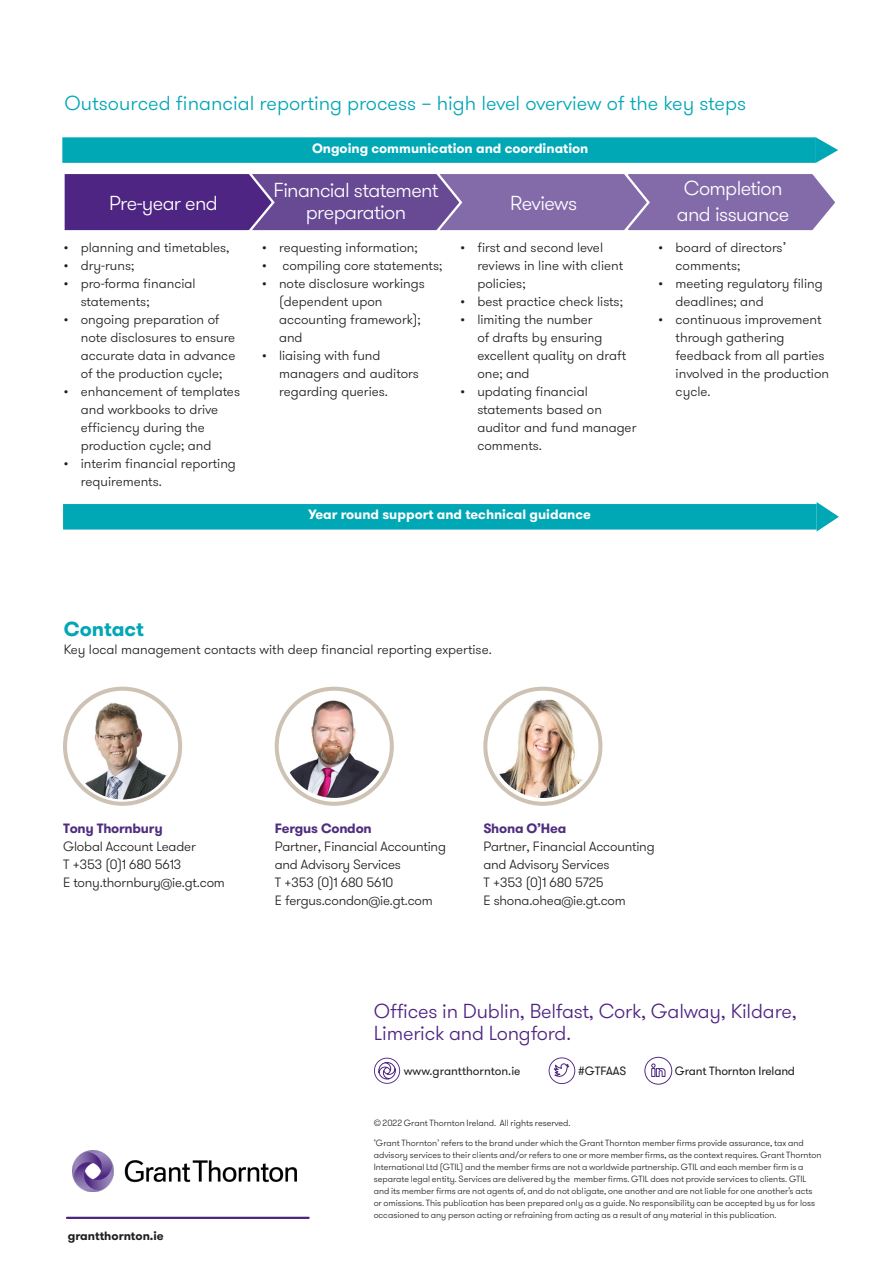
<style>
.page{position:relative;width:893px;height:1263px;background:#fff}
.page>*{position:absolute;margin:0;border:0;box-sizing:border-box;transform-origin:0 0}
.J_Pull-out_copy_larg{font:300 20.25px/22.5px "GT Walsheim Pro";letter-spacing:-.03em;color:#fff;text-align:center}
.t1{font:300 20.25px "GT Walsheim Pro";color:#00a7b5}
._04_Headline_four_Me{font:300 20.25px/22.5px "GT Walsheim Pro";letter-spacing:-.01em;color:#4e2582}
.t2{font:700 20.25px "GT Walsheim Pro";color:#00a7b5}
.Pa5{font:300 13.5px/18px "GT Walsheim Pro";color:#231f20}
._21_Body_text{font:300 13.5px/18px "GT Walsheim Pro";letter-spacing:-.015em;color:#231f20}
.t3{font:700 13.5px "GT Walsheim Pro";color:#fff}
._21_Body_text-2{font:700 13.5px "GT Walsheim Pro";letter-spacing:-.015em;color:#4f2d7f}
.t4{font:12px "GT Walsheim Pro";letter-spacing:-.015em;color:#231f20}
.L_Back_cover_text{font:700 12px "GT Walsheim Pro";color:#231f20}
.L_Back_cover_text-2{font:300 9px/12px "GT Walsheim Pro";color:#231f20}
</style>
<div class="page">
<svg style="left:64px;top:174px;width:771px;height:57px;background:#74579d"></svg>
<div style="left:62px;top:137px;width:754px;height:26px;background:#00a7b5"></div>
<svg style="left:816px;top:137px;width:22px;height:26px"></svg>
<div style="left:63px;top:504px;width:754px;height:25px;background:#00a7b5"></div>
<svg style="left:817px;top:502px;width:22px;height:29px"></svg>
<svg style="left:374px;top:1058px;width:26px;height:26px"></svg>
<svg style="left:549px;top:1057px;width:26px;height:27px"></svg>
<svg style="left:644px;top:1057px;width:28px;height:28px"></svg>
<img style="left:72px;top:1150px;width:224px;height:42px">
<hr style="left:67px;top:1217px;width:242px;height:2px;background:#4e2582">
<div style="left:275px;top:687px;width:119px;height:119px;border:4px solid #cdc2b4;border-radius:50%"></div>
<img style="left:283px;top:695px;width:103px;height:103px">
<div style="left:483px;top:687px;width:119px;height:119px;border:4px solid #cdc2b4;border-radius:50%"></div>
<img style="left:491px;top:699px;width:104px;height:99px">
<div style="left:63px;top:687px;width:119px;height:119px;border:4px solid #cdc2b4;border-radius:50%"></div>
<img style="left:81px;top:702px;width:93px;height:97px">
<p class="t1" style="left:65px;top:90px;width:683px">Outsourced financial reporting process – high level overview of the key steps</p>
<p class="t3" style="left:312px;top:139px;width:278px">Ongoing communication and coordination</p>
<p class="J_Pull-out_copy_larg" style="left:109px;top:192px;width:110px">Pre-year end</p>
<p class="Pa5" style="left:64px;top:239px;width:167px">• planning and timetables,</p>
<p class="Pa5" style="left:64px;top:257px;width:72px">• dry-runs;</p>
<p class="Pa5" style="left:81px;top:275px;width:116px;text-indent:-17px">• pro-forma financial statements;</p>
<p class="Pa5" style="left:81px;top:311px;width:156px;text-indent:-17px">• ongoing preparation of note disclosures to ensure accurate data in advance of the production cycle;</p>
<p class="Pa5" style="left:81px;top:383px;width:161px;text-indent:-17px">• enhancement of templates and workbooks to drive efficiency during the production cycle; and</p>
<p class="Pa5" style="left:81px;top:455px;width:157px;text-indent:-17px">• interim financial reporting requirements.</p>
<p class="J_Pull-out_copy_larg" style="left:273px;top:179px;width:167px">Financial statement preparation</p>
<p class="J_Pull-out_copy_larg" style="left:684px;top:177px;width:100px">Completion</p>
<p class="J_Pull-out_copy_larg" style="left:510px;top:192px;width:68px">Reviews</p>
<p class="J_Pull-out_copy_larg" style="left:677px;top:203px;width:114px">and issuance</p>
<p class="Pa5" style="left:262px;top:239px;width:157px">• requesting information;</p>
<p class="Pa5" style="left:262px;top:257px;width:182px">• compiling core statements;</p>
<p class="Pa5" style="left:279px;top:275px;width:147px;text-indent:-17px">• note disclosure workings (dependent upon accounting framework); and</p>
<p class="Pa5" style="left:279px;top:347px;width:141px;text-indent:-17px">• liaising with fund managers and auditors regarding queries.</p>
<p class="Pa5" style="left:477px;top:239px;width:147px;text-indent:-17px">• first and second level reviews in line with client policies;</p>
<p class="Pa5" style="left:460px;top:293px;width:164px">• best practice check lists;</p>
<p class="Pa5" style="left:477px;top:311px;width:150px;text-indent:-17px">• limiting the number<br>of drafts by ensuring excellent quality on draft one; and</p>
<p class="Pa5" style="left:477px;top:383px;width:161px;text-indent:-17px">• updating financial statements based on auditor and fund manager comments.</p>
<p class="Pa5" style="left:676px;top:239px;width:112px;text-indent:-17px">• board of directors’ comments;</p>
<p class="Pa5" style="left:676px;top:275px;width:149px;text-indent:-17px">• meeting regulatory filing deadlines; and</p>
<p class="Pa5" style="left:676px;top:311px;width:155px;text-indent:-17px">• continuous improvement through gathering feedback from all parties involved in the production cycle.</p>
<p class="t3" style="left:308px;top:506px;width:284px">Year round support and technical guidance</p>
<p class="t2" style="left:64px;top:616px;width:82px">Contact</p>
<p class="Pa5" style="left:64px;top:641px;width:429px">Key local management contacts with deep financial reporting expertise.</p>
<p class="_21_Body_text-2" style="left:63px;top:819px;width:101px">Tony Thornbury</p>
<p class="_21_Body_text" style="left:63px;top:837px;width:134px">Global Account Leader</p>
<p class="_21_Body_text" style="left:63px;top:855px;width:120px">T +353 (0)1 680 5613</p>
<p class="_21_Body_text" style="left:63px;top:873px;width:163px">E tony.thornbury@ie.gt.com</p>
<p class="L_Back_cover_text" style="left:68px;top:1228px;width:98px">grantthornton.ie</p>
<p class="_21_Body_text-2" style="left:275px;top:819px;width:99px">Fergus Condon</p>
<p class="_21_Body_text" style="left:275px;top:837px;width:173px">Partner, Financial Accounting and Advisory Services</p>
<p class="_21_Body_text" style="left:275px;top:873px;width:120px">T +353 (0)1 680 5610</p>
<p class="_21_Body_text" style="left:275px;top:891px;width:160px">E fergus.condon@ie.gt.com</p>
<p class="_21_Body_text-2" style="left:483px;top:819px;width:85px">Shona O’Hea</p>
<p class="_21_Body_text" style="left:483px;top:837px;width:173px">Partner, Financial Accounting and Advisory Services</p>
<p class="_21_Body_text" style="left:483px;top:873px;width:122px">T +353 (0)1 680 5725</p>
<p class="_21_Body_text" style="left:483px;top:891px;width:144px">E shona.ohea@ie.gt.com</p>
<p class="_04_Headline_four_Me" style="left:374px;top:1000px;width:424px">Offices in Dublin, Belfast, Cork, Galway, Kildare,<br>Limerick and Longford.</p>
<p class="t4" style="left:404px;top:1063px;width:118px">www.grantthornton.ie</p>
<p class="t4" style="left:578px;top:1063px;width:50px">#GTFAAS</p>
<p class="t4" style="left:675px;top:1063px;width:122px">Grant Thornton Ireland</p>
<p class="L_Back_cover_text-2" style="left:374px;top:1117px;width:198px">© 2022 Grant Thornton Ireland. All rights reserved.</p>
<p class="L_Back_cover_text-2" style="left:374px;top:1137px;width:449px">‘Grant Thornton’ refers to the brand under which the Grant Thornton member firms provide assurance, tax and advisory services to their clients and/or refers to one or more member firms, as the context requires. Grant Thornton International Ltd (GTIL) and the member firms are not a worldwide partnership. GTIL and each member firm is a separate legal entity. Services are delivered by the member firms. GTIL does not provide services to clients. GTIL and its member firms are not agents of, and do not obligate, one another and are not liable for one another’s acts or omissions. This publication has been prepared only as a guide. No responsibility can be accepted by us for loss occasioned to any person acting or refraining from acting as a result of any material in this publication.</p>
</div>
